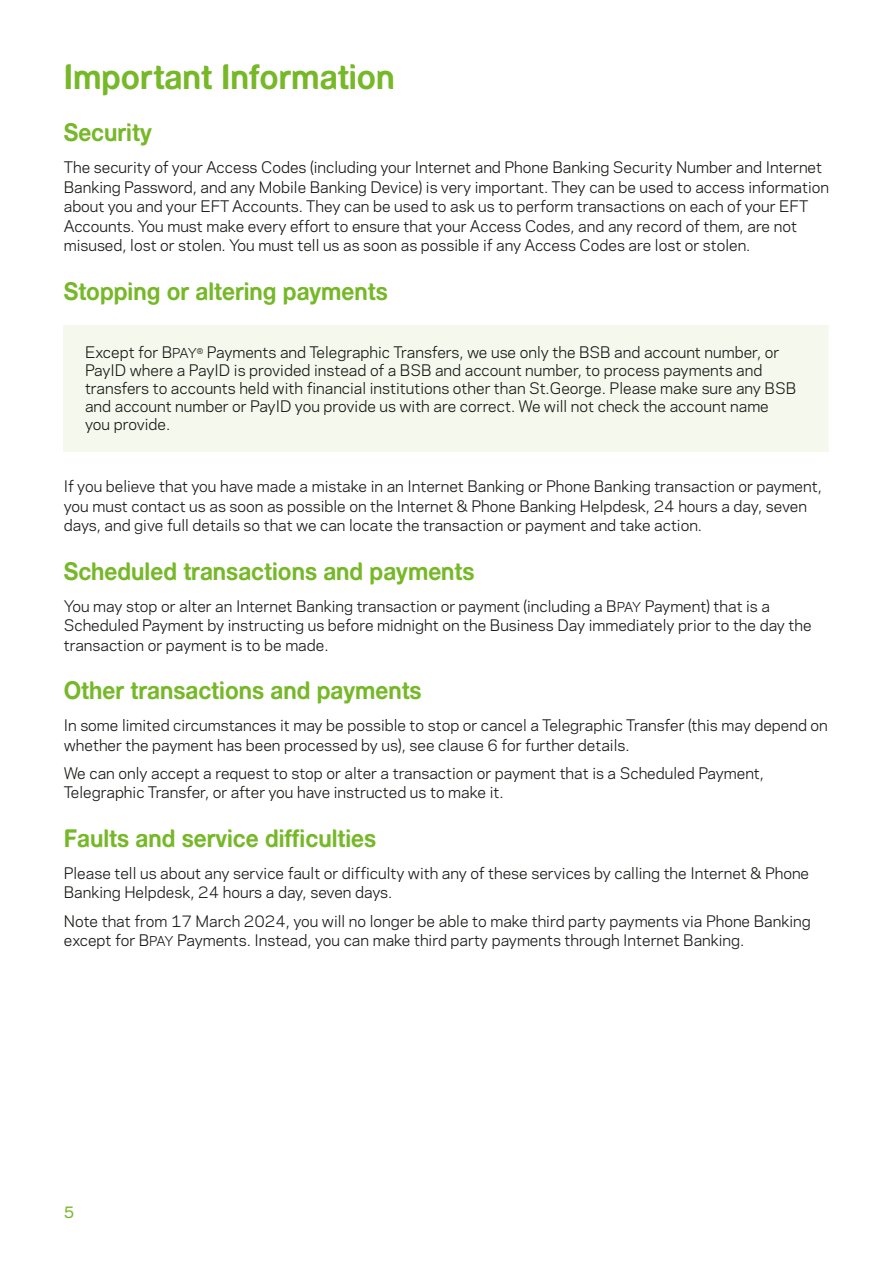
<style>
.page{position:relative;width:893px;height:1263px;background:#fff}
.page>*{position:absolute;margin:0;border:0;box-sizing:border-box;transform-origin:0 0}
.TH1{font:31.5px "Dragon Bold 2";color:#76b828}
.TH2{font:22.5px "Dragon Bold 2";color:#76b828}
.Body{font:15px/19.5px "Polaris";color:#1a1a18}
.Body_Extra{font:15px/18px "Polaris";color:#1a1a18}
.t1{font:500 15px "Polaris";color:#76b828}
.s1{font-size:12.75px}
</style>
<div class="page">
<div style="left:64px;top:325px;width:765px;height:127px;background:#f5f9ed"></div>
<h2 class="TH1" style="left:64px;top:61px;width:333px">Important Information</h2>
<h3 class="TH2" style="left:64px;top:121px;width:89px">Security</h3>
<p class="Body" style="left:64px;top:157px;width:767px">The security of your Access Codes (including your Internet and Phone Banking Security Number and Internet Banking Password, and any Mobile Banking Device) is very important. They can be used to access information about you and your EFT Accounts. They can be used to ask us to perform transactions on each of your EFT Accounts. You must make every effort to ensure that your Access Codes, and any record of them, are not misused, lost or stolen. You must tell us as soon as possible if any Access Codes are lost or stolen.</p>
<h3 class="TH2" style="left:64px;top:280px;width:326px">Stopping or altering payments</h3>
<p class="Body_Extra" style="left:85px;top:343px;width:712px">Except for B<span class="s1">PAY</span><sup>®</sup> Payments and Telegraphic Transfers, we use only the BSB and account number, or PayID where a PayID is provided instead of a BSB and account number, to process payments and transfers to accounts held with financial institutions other than St.George. Please make sure any BSB and account number or PayID you provide us with are correct. We will not check the account name you provide.</p>
<p class="Body" style="left:64px;top:476px;width:760px">If you believe that you have made a mistake in an Internet Banking or Phone Banking transaction or payment, you must contact us as soon as possible on the Internet &amp; Phone Banking Helpdesk, 24 hours a day, seven days, and give full details so that we can locate the transaction or payment and take action.</p>
<h3 class="TH2" style="left:64px;top:560px;width:412px">Scheduled transactions and payments</h3>
<p class="Body" style="left:64px;top:596px;width:749px">You may stop or alter an Internet Banking transaction or payment (including a B<span class="s1">PAY</span> Payment) that is a<br>Scheduled Payment by instructing us before midnight on the Business Day immediately prior to the day the transaction or payment is to be made.</p>
<h3 class="TH2" style="left:64px;top:679px;width:359px">Other transactions and payments</h3>
<p class="Body" style="left:64px;top:715px;width:766px">In some limited circumstances it may be possible to stop or cancel a Telegraphic Transfer (this may depend on whether the payment has been processed by us), see clause 6 for further details.</p>
<p class="Body" style="left:64px;top:763px;width:702px">We can only accept a request to stop or alter a transaction or payment that is a Scheduled Payment,<br>Telegraphic Transfer, or after you have instructed us to make it.</p>
<h3 class="TH2" style="left:64px;top:827px;width:314px">Faults and service difficulties</h3>
<p class="Body" style="left:64px;top:863px;width:747px">Please tell us about any service fault or difficulty with any of these services by calling the Internet &amp; Phone<br>Banking Helpdesk, 24 hours a day, seven days.</p>
<p class="Body" style="left:64px;top:910px;width:748px">Note that from 17 March 2024, you will no longer be able to make third party payments via Phone Banking except for B<span class="s1">PAY</span> Payments. Instead, you can make third party payments through Internet Banking.</p>
<p class="t1" style="left:64px;top:1201px;width:12px">5</p>
</div>
